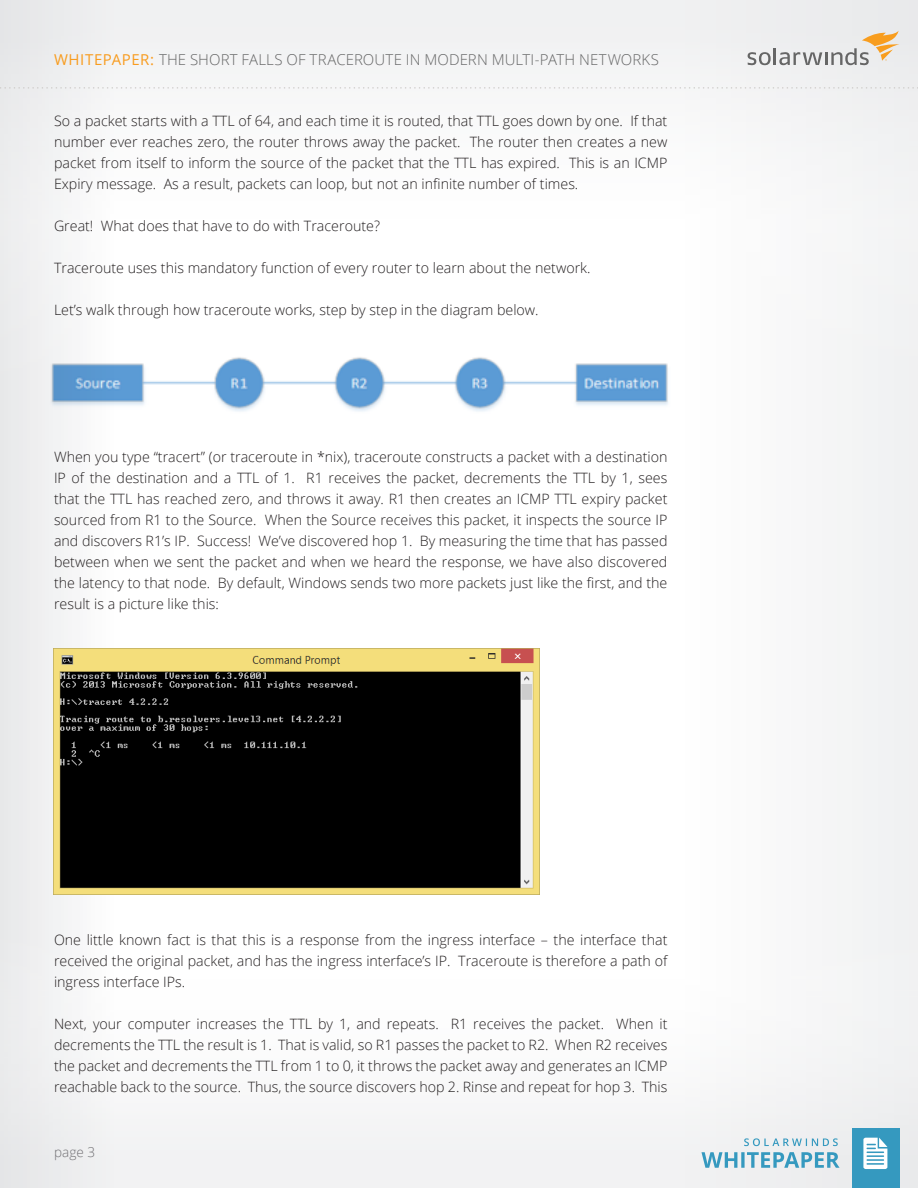
<style>
.page{position:relative;width:918px;height:1188px;background:#fafafb}
.page>*{position:absolute;margin:0;border:0;box-sizing:border-box;transform-origin:0 0}
.t1{font:300 15px "Open Sans";letter-spacing:.005em;color:#656666}
.t2{font:300 14.25px/21px "Open Sans";color:#231f20;text-align:justify}
.t3{font:300 13.5px "Open Sans";color:#717074}
.s1{font-weight:400;color:#f89c1f}
</style>
<div class="page">
<div style="left:852px;top:1128px;width:48px;height:60px;background:#3599bf"></div>
<svg style="left:701px;top:1152px;width:139px;height:16px"></svg>
<svg style="left:744px;top:1138px;width:94px;height:8px"></svg>
<svg style="left:863px;top:1138px;width:24px;height:31px"></svg>
<svg style="left:748px;top:31px;width:151px;height:34px"></svg>
<svg style="left:0;top:87px;width:918px;height:2px"></svg>
<img style="left:38px;top:357px;width:630px;height:58px">
<img style="left:54px;top:648px;width:486px;height:247px">
<p class="t1" style="left:54px;top:50px;width:607px"><span class="s1">WHITEPAPER:</span> THE SHORT FALLS OF TRACEROUTE IN MODERN MULTI-PATH NETWORKS</p>
<p class="t2" style="left:54px;top:110px;width:615px">So a packet starts with a TTL of 64, and each time it is routed, that TTL goes down by one. If that number ever reaches zero, the router throws away the packet. The router then creates a new packet from itself to inform the source of the packet that the TTL has expired. This is an ICMP Expiry message. As a result, packets can loop, but not an infinite number of times.</p>
<p class="t2" style="left:54px;top:215px;width:328px">Great! What does that have to do with Traceroute?</p>
<p class="t2" style="left:54px;top:257px;width:538px">Traceroute uses this mandatory function of every router to learn about the network.</p>
<p class="t2" style="left:54px;top:299px;width:486px">Let’s walk through how traceroute works, step by step in the diagram below.</p>
<p class="t2" style="left:54px;top:446px;width:615px">When you type “tracert” (or traceroute in *nix), traceroute constructs a packet with a destination IP of the destination and a TTL of 1. R1 receives the packet, decrements the TTL by 1, sees that the TTL has reached zero, and throws it away. R1 then creates an ICMP TTL expiry packet sourced from R1 to the Source. When the Source receives this packet, it inspects the source IP and discovers R1’s IP. Success! We’ve discovered hop 1. By measuring the time that has passed between when we sent the packet and when we heard the response, we have also discovered the latency to that node. By default, Windows sends two more packets just like the first, and the result is a picture like this:</p>
<p class="t2" style="left:54px;top:929px;width:615px">One little known fact is that this is a response from the ingress interface – the interface that received the original packet, and has the ingress interface’s IP. Traceroute is therefore a path of ingress interface IPs.</p>
<p class="t2" style="left:54px;top:1013px;width:615px">Next, your computer increases the TTL by 1, and repeats. R1 receives the packet. When it decrements the TTL the result is 1. That is valid, so R1 passes the packet to R2. When R2 receives the packet and decrements the TTL from 1 to 0, it throws the packet away and generates an ICMP reachable back to the source. Thus, the source discovers hop 2. Rinse and repeat for hop 3. This</p>
<p class="t3" style="left:54px;top:1143px;width:43px">page 3</p>
</div>
